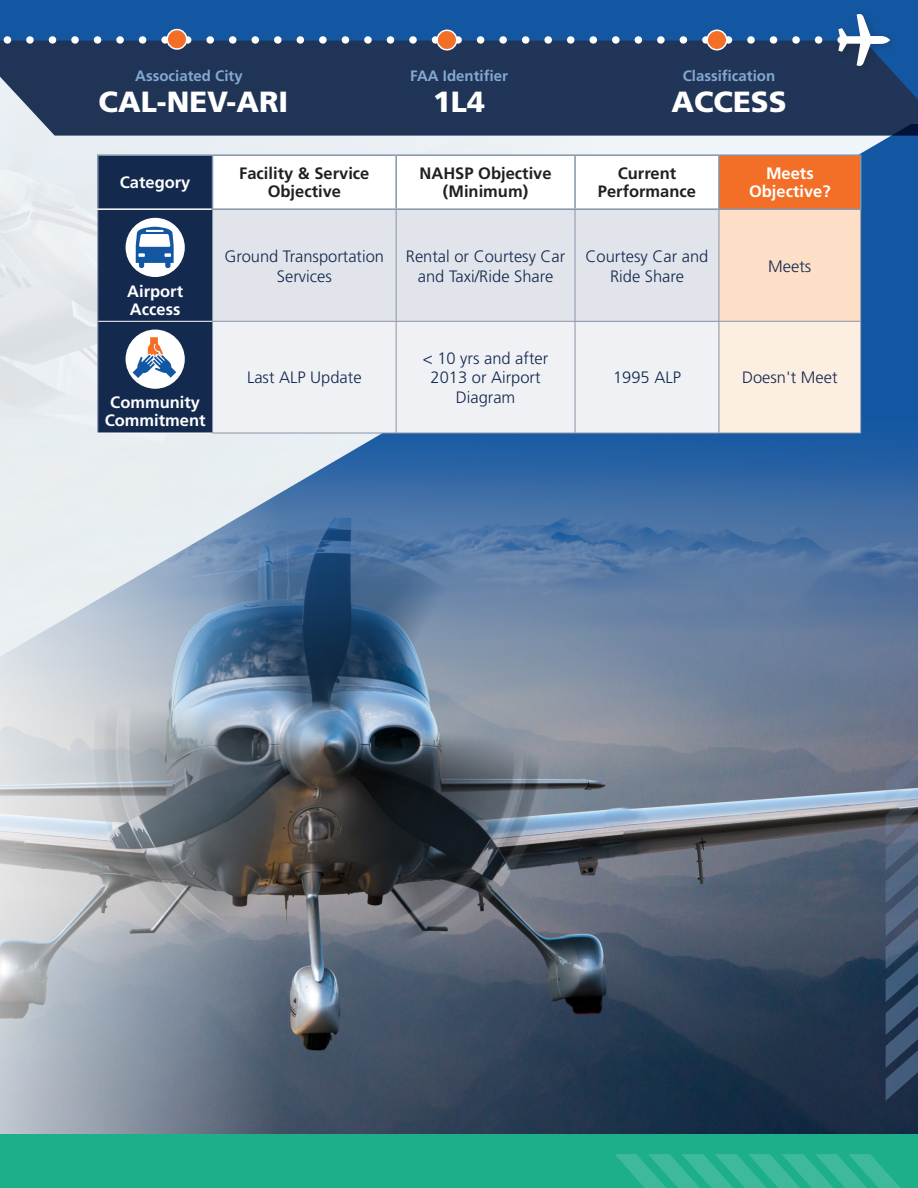
<style>
.page{position:relative;width:918px;height:1188px;background:#fff}
.page>*{position:absolute;margin:0;border:0;box-sizing:border-box;transform-origin:0 0}
.t1{font:74.7px "ESRI Default Marker";color:#fff}
.t2{font:900 29.1px "Frutiger LT Std";color:#fff}
.t3{font:300 16.5px/19.8px "Frutiger LT Std";color:#13294e;text-align:center}
.t4{font:700 16.5px/18px "Frutiger LT Std";color:#231f20;text-align:center}
.t5{font:700 16.5px/18px "Frutiger LT Std";color:#fff;text-align:center}
.t6{font:700 15px "Frutiger LT Std";color:#83a9d1}
</style>
<div class="page">
<img style="left:0;top:657px;width:918px;height:477px">
<svg style="left:607px;top:136px;width:311px;height:521px;background:#4873a6"></svg>
<img style="left:0;top:136px;width:607px;height:521px">
<svg style="left:0;top:100px;width:918px;height:36px;background:#2a3e5e"></svg>
<svg style="left:0;top:0;width:918px;height:100px;background:#1b4376"></svg>
<svg style="left:0;top:36px;width:832px;height:8px"></svg>
<div style="left:832px;top:9px;width:68px;height:67px;background:#231f20;opacity:.29"></div>
<div style="left:167px;top:30px;width:20px;height:19px;background:#f36e27;border-radius:50%"></div>
<div style="left:167px;top:29px;width:20px;height:21px;border:2px solid #fff;border-radius:50%"></div>
<div style="left:437px;top:30px;width:20px;height:20px;background:#f36e27;border-radius:50%"></div>
<div style="left:437px;top:30px;width:20px;height:20px;border:2px solid #fff;border-radius:50%"></div>
<div style="left:707px;top:30px;width:20px;height:20px;background:#f36e27;border-radius:50%"></div>
<div style="left:707px;top:30px;width:20px;height:20px;border:2px solid #fff;border-radius:50%"></div>
<div style="left:0;top:1134px;width:918px;height:54px;background:#1caf88"></div>
<svg style="left:615px;top:1154px;width:303px;height:34px;background:#2fb491"></svg>
<svg style="left:886px;top:654px;width:32px;height:447px;background:#52627c"></svg>
<div style="left:719px;top:155px;width:142px;height:54px;background:#f36e27"></div>
<div style="left:719px;top:209px;width:142px;height:112px;background:#fddec7"></div>
<div style="left:719px;top:321px;width:142px;height:112px;background:#fdeee2"></div>
<hr style="left:97px;top:154px;width:116px;height:2px;background:#8795a8">
<hr style="left:97px;top:156px;width:2px;height:52px;background:#8795a8">
<hr style="left:213px;top:154px;width:183px;height:2px;background:#8795a8">
<hr style="left:396px;top:154px;width:179px;height:2px;background:#8795a8">
<hr style="left:575px;top:154px;width:144px;height:2px;background:#8795a8">
<hr style="left:719px;top:154px;width:142px;height:2px;background:#8795a8">
<hr style="left:860px;top:156px;width:1px;height:52px;background:#8795a8">
<hr style="left:97px;top:210px;width:1px;height:111px;background:#8795a8">
<hr style="left:719px;top:210px;width:1px;height:111px;background:#8795a8">
<hr style="left:860px;top:210px;width:1px;height:111px;background:#8795a8">
<hr style="left:97px;top:321px;width:1px;height:112px;background:#8795a8">
<hr style="left:719px;top:321px;width:142px;height:1px;background:#8795a8">
<hr style="left:719px;top:322px;width:1px;height:111px;background:#8795a8">
<hr style="left:860px;top:322px;width:1px;height:111px;background:#8795a8">
<hr style="left:212px;top:433px;width:184px;height:1px;background:#8795a8">
<hr style="left:396px;top:433px;width:179px;height:1px;background:#8795a8">
<hr style="left:575px;top:433px;width:144px;height:1px;background:#8795a8">
<hr style="left:719px;top:433px;width:142px;height:1px;background:#8795a8">
<hr style="left:97px;top:433px;width:115px;height:1px;background:#fff">
<hr style="left:97px;top:208px;width:115px;height:2px;background:#fff">
<hr style="left:718px;top:156px;width:2px;height:52px;background:#8795a8">
<hr style="left:719px;top:208px;width:142px;height:2px;background:#8795a8">
<svg style="left:98px;top:155px;width:621px;height:278px"></svg>
<p class="t6" style="left:135px;top:67px;width:109px">Associated City</p>
<p class="t6" style="left:410px;top:67px;width:99px">FAA Identifier</p>
<p class="t6" style="left:683px;top:67px;width:94px">Classification</p>
<p class="t2" style="left:99px;top:84px;width:191px">CAL-NEV-ARI</p>
<p class="t2" style="left:433px;top:84px;width:53px">1L4</p>
<p class="t2" style="left:671px;top:84px;width:117px">ACCESS</p>
<p class="t1" style="left:890px;top:83px;width:54px;rotate:-180deg">o</p>
<p class="t5" style="left:120px;top:174px;width:72px">Category</p>
<p class="t4" style="left:239px;top:165px;width:132px">Facility &amp; Service<br>Objective</p>
<p class="t4" style="left:420px;top:165px;width:134px">NAHSP Objective (Minimum)</p>
<p class="t4" style="left:598px;top:165px;width:100px">Current<br>Performance</p>
<p class="t5" style="left:749px;top:165px;width:83px">Meets<br>Objective?</p>
<p class="t5" style="left:127px;top:282px;width:57px;text-align:left">Airport<br>Access</p>
<p class="t5" style="left:105px;top:394px;width:102px">Community<br>Commitment</p>
<p class="t3" style="left:225px;top:246px;width:161px">Ground Transportation<br>Services</p>
<p class="t3" style="left:406px;top:246px;width:161px">Rental or Courtesy Car and Taxi/Ride Share</p>
<p class="t3" style="left:586px;top:246px;width:124px">Courtesy Car and<br>Ride Share</p>
<p class="t3" style="left:768px;top:256px;width:45px">Meets</p>
<p class="t3" style="left:247px;top:368px;width:116px">Last ALP Update</p>
<p class="t3" style="left:423px;top:348px;width:127px">&lt; 10 yrs and after<br>2013 or Airport<br>Diagram</p>
<p class="t3" style="left:613px;top:368px;width:69px">1995 ALP</p>
<p class="t3" style="left:742px;top:368px;width:97px">Doesn't Meet</p>
</div>
